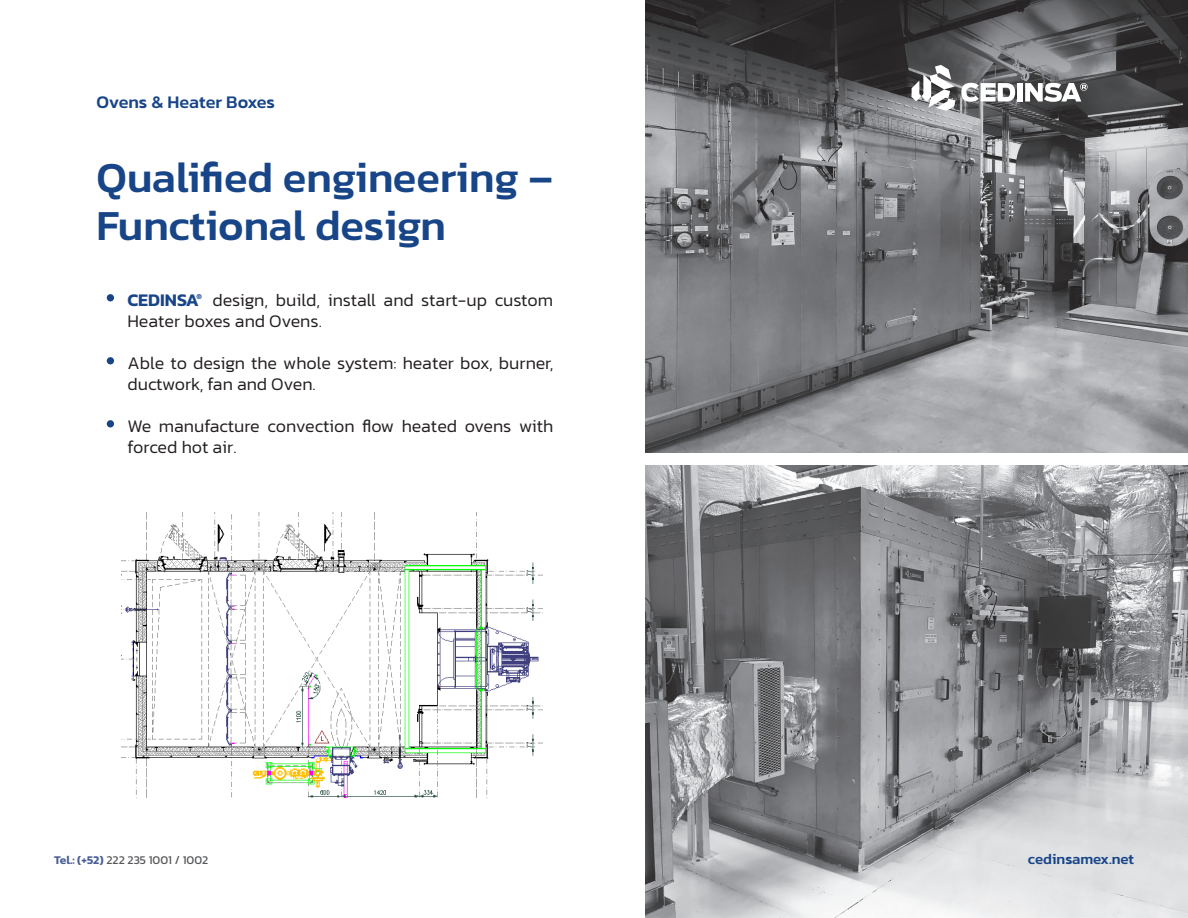
<style>
.page{position:relative;width:1188px;height:918px;background:#fff}
.page>*{position:absolute;margin:0;border:0;box-sizing:border-box;transform-origin:0 0}
.t1{font:500 43.5px "Kanit";color:#174588}
.t2{font:300 18px/21px "Kanit";color:#231f20}
.t3{font:500 18px "Kanit";color:#174588}
.t4{font:500 15px "Kanit";color:#174588}
.t5{font:12px "Kanit";color:#57585a}
.t6{font:600 7.5px "Kanit";color:#174588}
.s1{font-weight:600;color:#174588}
.s2{font-weight:600;color:#485e97}
</style>
<div class="page">
<img style="left:646px;top:0;width:542px;height:918px">
<svg style="left:912px;top:65px;width:103px;height:46px"></svg>
<div style="left:1017px;top:83px;width:5px;height:19px;background:#fff"></div>
<svg style="left:1025px;top:83px;width:63px;height:19px"></svg>
<img style="left:122px;top:513px;width:421px;height:286px">
<div style="left:107px;top:294px;width:7px;height:7px;background:#174588;border-radius:50%"></div>
<div style="left:107px;top:357px;width:7px;height:7px;background:#174588;border-radius:50%"></div>
<div style="left:107px;top:420px;width:7px;height:7px;background:#174588;border-radius:50%"></div>
<div style="left:638px;top:453px;width:550px;height:12px;background:#fff"></div>
<p class="t3" style="left:97px;top:89px;width:180px">Ovens &amp; Heater Boxes</p>
<p class="t1" style="left:97px;top:145px;width:458px">Qualified engineering –</p>
<p class="t1" style="left:97px;top:193px;width:351px">Functional design</p>
<p class="t2" style="left:127px;top:289px;width:427px"><span class="s1">CEDINSA</span> design, build, install and start-up custom<br>Heater boxes and Ovens.</p>
<p class="t2" style="left:127px;top:352px;width:428px">Able to design the whole system: heater box, burner, ductwork, fan and Oven.</p>
<p class="t2" style="left:127px;top:415px;width:428px">We manufacture convection flow heated ovens with forced hot air.</p>
<p class="t6" style="left:196px;top:291px;width:7px">®</p>
<p class="t5" style="left:54px;top:851px;width:156px"><span class="s2">Tel.: (+52)</span> 222 235 1001 / 1002</p>
<p class="t4" style="left:1028px;top:848px;width:108px">cedinsamex.net</p>
</div>
